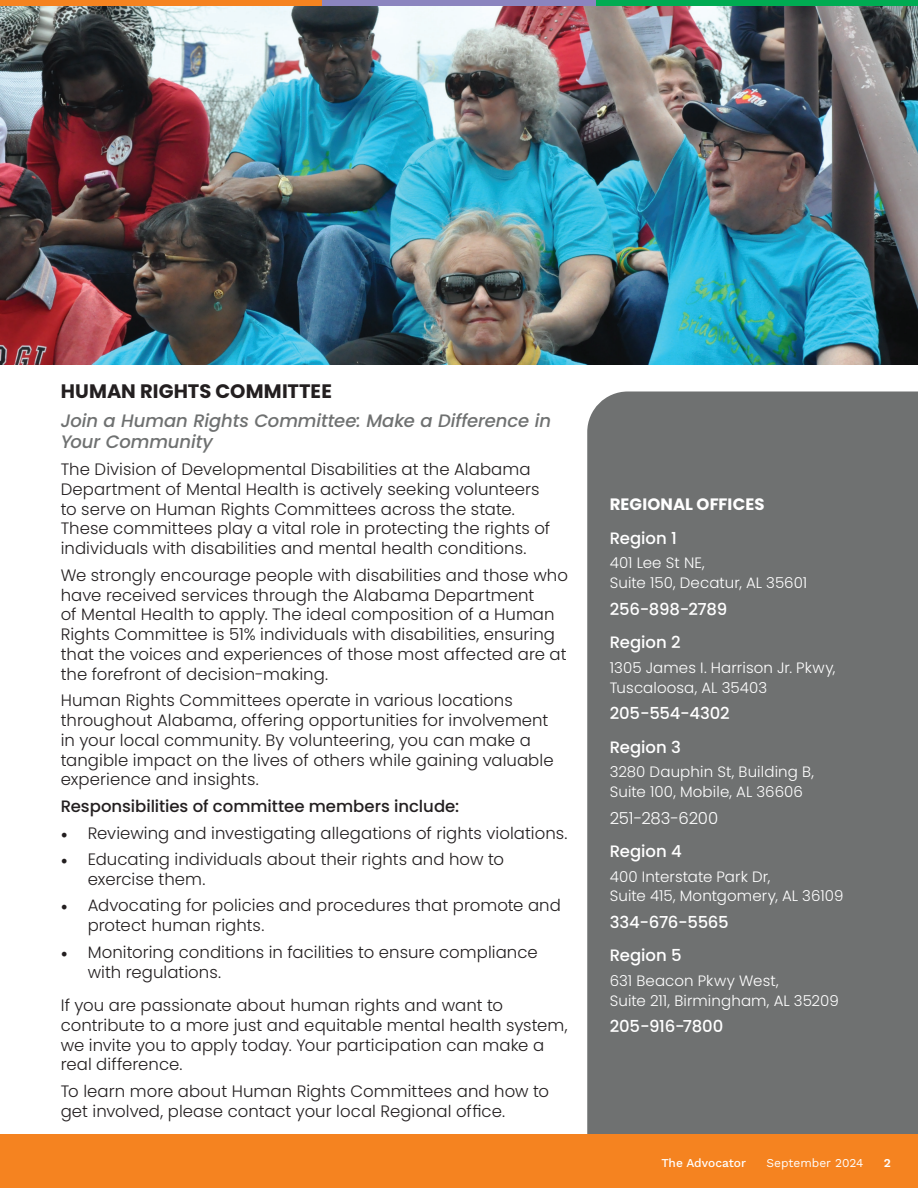
<style>
.page{position:relative;width:918px;height:1188px;background:#fff}
.page>*{position:absolute;margin:0;border:0;box-sizing:border-box;transform-origin:0 0}
.t1{font:700 19.5px "Poppins";letter-spacing:.005em;color:#231f20}
.t2{font:italic 500 18px/21.6px "Poppins";letter-spacing:-.005em;color:#6f7171}
.t3{font:300 16.5px/19.8px "Poppins";letter-spacing:.005em;color:#231f20}
.t4{font:500 16.5px "Poppins";letter-spacing:-.005em;color:#fff}
.t5{font:500 16.5px "Poppins";letter-spacing:-.005em;color:#231f20}
.t6{font:700 16.5px "Poppins";letter-spacing:.005em;color:#fff}
.t7{font:300 16.5px "Poppins";letter-spacing:-.015em;color:#fff}
.t8{font:300 15px/19.8px "Poppins";letter-spacing:.005em;color:#fff}
.t9{font:12px "Work Sans";color:#fff}
.s1{font-family:"Minion Pro";font-weight:400;font-size:18px}
</style>
<div class="page">
<div style="left:0;top:1134px;width:918px;height:54px;background:#f58320"></div>
<div style="left:596px;top:0;width:322px;height:7px;background:#00ab52"></div>
<div style="left:322px;top:0;width:274px;height:7px;background:#8b85bf"></div>
<div style="left:0;top:0;width:322px;height:7px;background:#f58320"></div>
<div style="left:587px;top:392px;width:331px;height:742px;background:#6f7171"></div>
<img style="left:0;top:7px;width:918px;height:357px">
<p class="t1" style="left:61px;top:380px;width:273px">HUMAN RIGHTS COMMITTEE</p>
<p class="t2" style="left:61px;top:410px;width:492px">Join a Human Rights Committee: Make a Difference in<br>Your Community</p>
<p class="t3" style="left:61px;top:459px;width:491px">The Division of Developmental Disabilities at the Alabama Department of Mental Health is actively seeking volunteers to serve on Human Rights Committees across the state.<br>These committees play a vital role in protecting the rights of individuals with disabilities and mental health conditions.</p>
<p class="t3" style="left:61px;top:565px;width:509px">We strongly encourage people with disabilities and those who have received services through the Alabama Department<br>of Mental Health to apply. The ideal composition of a Human Rights Committee is 51% individuals with disabilities, ensuring that the voices and experiences of those most affected are at the forefront of decision-making.</p>
<p class="t3" style="left:61px;top:691px;width:494px">Human Rights Committees operate in various locations throughout Alabama, offering opportunities for involvement in your local community. By volunteering, you can make a tangible impact on the lives of others while gaining valuable experience and insights.</p>
<p class="t5" style="left:61px;top:797px;width:400px">Responsibilities of committee members include:</p>
<p class="t3" style="left:61px;top:823px;width:508px"><span class="s1">•</span> Reviewing and investigating allegations of rights violations.</p>
<p class="t3" style="left:88px;top:850px;width:418px;text-indent:-27px"><span class="s1">•</span> Educating individuals about their rights and how to exercise them.</p>
<p class="t3" style="left:88px;top:896px;width:475px;text-indent:-27px"><span class="s1">•</span> Advocating for policies and procedures that promote and protect human rights.</p>
<p class="t3" style="left:88px;top:942px;width:452px;text-indent:-27px"><span class="s1">•</span> Monitoring conditions in facilities to ensure compliance with regulations.</p>
<p class="t3" style="left:61px;top:995px;width:508px">If you are passionate about human rights and want to contribute to a more just and equitable mental health system, we invite you to apply today. Your participation can make a real difference.</p>
<p class="t3" style="left:61px;top:1081px;width:490px">To learn more about Human Rights Committees and how to get involved, please contact your local Regional office.</p>
<p class="t6" style="left:610px;top:495px;width:156px">REGIONAL OFFICES</p>
<p class="t4" style="left:610px;top:528px;width:69px">Region 1</p>
<p class="t8" style="left:610px;top:553px;width:199px">401 Lee St NE,<br>Suite 150, Decatur, AL 35601</p>
<p class="t4" style="left:610px;top:599px;width:119px">256-898-2789</p>
<p class="t4" style="left:610px;top:633px;width:72px">Region 2</p>
<p class="t8" style="left:610px;top:658px;width:227px">1305 James I. Harrison Jr. Pkwy,<br>Tuscaloosa, AL 35403</p>
<p class="t4" style="left:610px;top:704px;width:121px">205-554-4302</p>
<p class="t4" style="left:610px;top:737px;width:73px">Region 3</p>
<p class="t8" style="left:610px;top:762px;width:206px">3280 Dauphin St, Building B,<br>Suite 100, Mobile, AL 36606</p>
<p class="t7" style="left:610px;top:808px;width:110px">251-283-6200</p>
<p class="t4" style="left:610px;top:842px;width:74px">Region 4</p>
<p class="t8" style="left:610px;top:867px;width:235px">400 Interstate Park Dr,<br>Suite 415, Montgomery, AL 36109</p>
<p class="t4" style="left:610px;top:913px;width:121px">334-676-5565</p>
<p class="t4" style="left:610px;top:946px;width:73px">Region 5</p>
<p class="t8" style="left:610px;top:971px;width:231px">631 Beacon Pkwy West,<br>Suite 211, Birmingham, AL 35209</p>
<p class="t4" style="left:610px;top:1017px;width:115px">205-916-7800</p>
<p class="t9" style="left:661px;top:1153px;width:86px">The Advocator</p>
<p class="t9" style="left:766px;top:1153px;width:99px">September 2024</p>
<p class="t9" style="left:884px;top:1153px;width:9px">2</p>
</div>
